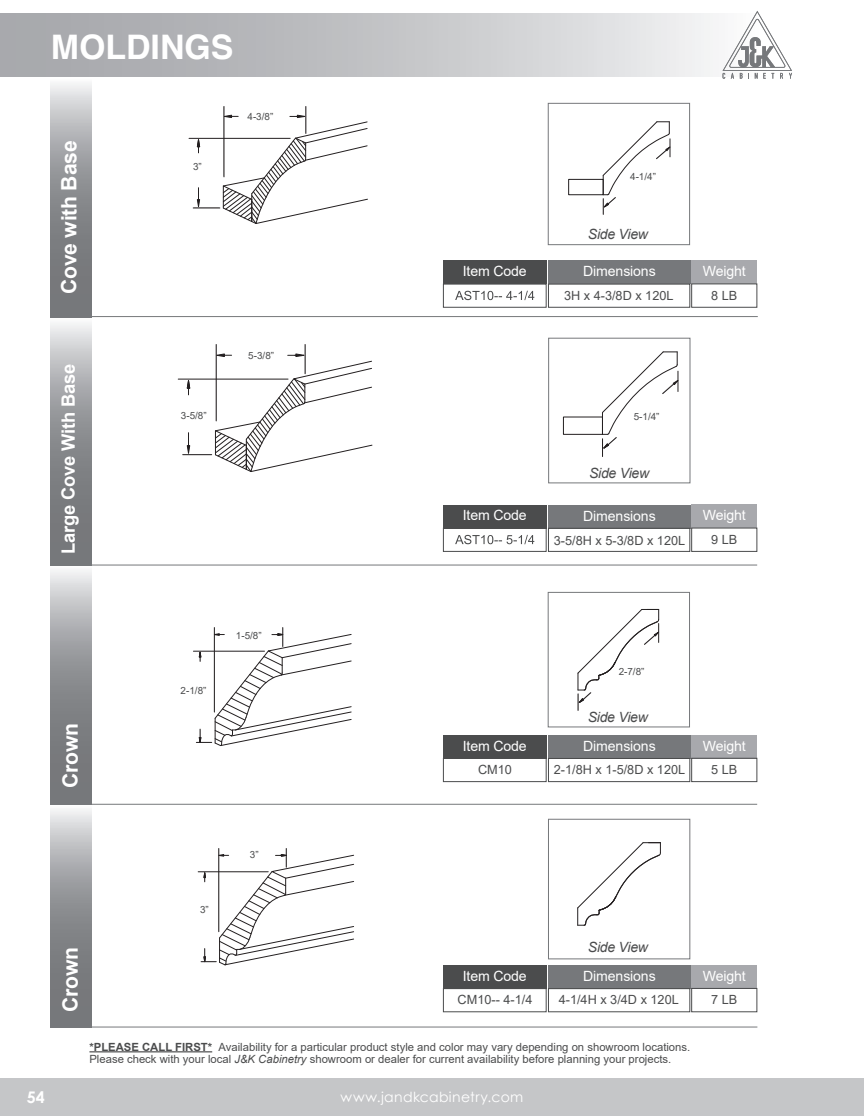
<style>
.page{position:relative;width:864px;height:1116px;background:#fff}
.page>*{position:absolute;margin:0;border:0;box-sizing:border-box;transform-origin:0 0}
.t1{font:700 33.8px "Helvetica";color:#fff}
.t2{font:700 21.2px "Arial";letter-spacing:-.01em;color:#fff}
.t3{font:700 18.4px "Arial";letter-spacing:-.01em;color:#fff}
.t4{font:18.4px "Century Gothic";color:#fff}
.t5{font:700 16px "Century Gothic";color:#fff}
.t6{font:14px "Arial";letter-spacing:-.01em;color:#fff}
.t7{font:italic 14px "Arial";letter-spacing:-.02em;color:#4b4c4d}
.t8{font:14px "Century Gothic";letter-spacing:.025em;color:#fff}
.t9{font:12.6px "Arial";color:#4b4c4d}
.t10{font:11.2px/12.6px "Arial";color:#4b4c4d}
.t11{font:9.8px "Arial";color:#4b4c4d}
.s1{font-weight:700}
.s2{font-style:italic}
</style>
<div class="page">
<svg style="left:51px;top:809px;width:40px;height:218px;background:#96989b"></svg>
<svg style="left:51px;top:570px;width:40px;height:235px;background:#96989b"></svg>
<svg style="left:51px;top:323px;width:40px;height:243px;background:#96989b"></svg>
<svg style="left:51px;top:83px;width:40px;height:234px;background:#96989b"></svg>
<div style="left:0;top:14px;width:758px;height:63px;background:linear-gradient(to right,#9e9fa3,#f0f0f1)"></div>
<hr style="left:89px;top:1051px;width:123px;height:1px;background:#4b4c4d">
<div style="left:548px;top:103px;width:142px;height:142px;border:1px solid #76787b"></div>
<hr style="left:52px;top:1027px;width:705px;height:1px;background:#76787b">
<div style="left:548px;top:261px;width:142px;height:23px;background:#76787b"></div>
<div style="left:691px;top:261px;width:66px;height:23px;background:#a8a9ad"></div>
<div style="left:691px;top:284px;width:66px;height:24px;border:1px solid #4b4c4d"></div>
<div style="left:548px;top:284px;width:142px;height:24px;border:1px solid #4b4c4d"></div>
<div style="left:443px;top:261px;width:104px;height:23px;background:#4b4c4d"></div>
<div style="left:443px;top:284px;width:104px;height:24px;border:1px solid #4b4c4d"></div>
<svg style="left:455px;top:291px;width:79px;height:9px"></svg>
<hr style="left:189px;top:138px;width:101px;height:1px;background:#231f20">
<svg style="left:193px;top:106px;width:175px;height:118px"></svg>
<div style="left:569px;top:179px;width:34px;height:16px;border:1px solid #231f20"></div>
<svg style="left:603px;top:121px;width:68px;height:93px"></svg>
<div style="left:548px;top:338px;width:142px;height:145px;border:1px solid #76787b"></div>
<hr style="left:52px;top:565px;width:705px;height:1px;background:#76787b">
<div style="left:548px;top:505px;width:142px;height:23px;background:#76787b"></div>
<div style="left:691px;top:505px;width:66px;height:23px;background:#a8a9ad"></div>
<div style="left:691px;top:528px;width:66px;height:24px;border:1px solid #4b4c4d"></div>
<div style="left:548px;top:528px;width:142px;height:24px;border:1px solid #4b4c4d"></div>
<div style="left:443px;top:505px;width:104px;height:23px;background:#4b4c4d"></div>
<div style="left:443px;top:528px;width:104px;height:24px;border:1px solid #4b4c4d"></div>
<svg style="left:455px;top:535px;width:79px;height:9px"></svg>
<div style="left:548px;top:592px;width:142px;height:135px;border:1px solid #76787b"></div>
<hr style="left:52px;top:804px;width:705px;height:1px;background:#76787b">
<div style="left:548px;top:735px;width:142px;height:23px;background:#76787b"></div>
<div style="left:691px;top:735px;width:66px;height:23px;background:#a8a9ad"></div>
<div style="left:691px;top:758px;width:66px;height:24px;border:1px solid #4b4c4d"></div>
<div style="left:548px;top:758px;width:142px;height:24px;border:1px solid #4b4c4d"></div>
<div style="left:443px;top:735px;width:104px;height:23px;background:#4b4c4d"></div>
<div style="left:443px;top:758px;width:104px;height:24px;border:1px solid #4b4c4d"></div>
<hr style="left:193px;top:651px;width:72px;height:1px;background:#231f20">
<svg style="left:196px;top:628px;width:156px;height:118px"></svg>
<svg style="left:578px;top:609px;width:82px;height:101px"></svg>
<hr style="left:178px;top:379px;width:110px;height:1px;background:#231f20">
<hr style="left:216px;top:344px;width:1px;height:77px;background:#231f20">
<hr style="left:305px;top:344px;width:1px;height:30px;background:#231f20">
<svg style="left:183px;top:354px;width:189px;height:118px"></svg>
<svg style="left:602px;top:352px;width:77px;height:105px"></svg>
<hr style="left:198px;top:871px;width:70px;height:1px;background:#231f20">
<svg style="left:201px;top:848px;width:153px;height:117px"></svg>
<div style="left:548px;top:819px;width:142px;height:140px;border:1px solid #76787b"></div>
<div style="left:548px;top:965px;width:142px;height:24px;background:#76787b"></div>
<div style="left:691px;top:965px;width:66px;height:23px;background:#a8a9ad"></div>
<div style="left:691px;top:988px;width:66px;height:24px;border:1px solid #4b4c4d"></div>
<div style="left:548px;top:988px;width:142px;height:24px;border:1px solid #4b4c4d"></div>
<div style="left:443px;top:965px;width:104px;height:24px;background:#4b4c4d"></div>
<div style="left:443px;top:988px;width:104px;height:24px;border:1px solid #4b4c4d"></div>
<svg style="left:577px;top:842px;width:84px;height:84px"></svg>
<hr style="left:53px;top:316px;width:705px;height:1px;background:#76787b">
<div style="left:0;top:1078px;width:864px;height:38px;background:#c5c6c8"></div>
<svg style="left:723px;top:11px;width:69px;height:68px"></svg>
<h1 class="t1" style="left:51px;top:19px;width:184px">MOLDINGS</h1>
<h2 class="t2" style="left:54px;top:294px;width:155px;rotate:-90deg">Cove with Base</h2>
<p class="t11" style="left:193px;top:159px;width:10px">3”</p>
<p class="t11" style="left:248px;top:109px;width:27px">4-3/8”</p>
<h3 class="t3" style="left:55px;top:554px;width:191px;rotate:-90deg">Large Cove With Base</h3>
<p class="t11" style="left:181px;top:409px;width:27px">3-5/8”</p>
<p class="t11" style="left:248px;top:349px;width:27px">5-3/8”</p>
<h2 class="t2" style="left:55px;top:788px;width:66px;rotate:-90deg">Crown</h2>
<h2 class="t2" style="left:55px;top:1012px;width:66px;rotate:-90deg">Crown</h2>
<p class="t11" style="left:181px;top:684px;width:27px">2-1/8”</p>
<p class="t11" style="left:236px;top:628px;width:27px">1-5/8”</p>
<p class="t11" style="left:200px;top:903px;width:10px">3”</p>
<p class="t11" style="left:250px;top:848px;width:10px">3”</p>
<p class="t6" style="left:463px;top:262px;width:66px">Item Code</p>
<p class="t11" style="left:630px;top:170px;width:27px">4-1/4”</p>
<p class="t7" style="left:588px;top:225px;width:62px">Side View</p>
<p class="t6" style="left:583px;top:262px;width:74px">Dimensions</p>
<p class="t6" style="left:703px;top:262px;width:44px">Weight</p>
<p class="t9" style="left:711px;top:287px;width:28px">8 LB</p>
<p class="t9" style="left:564px;top:287px;width:111px">3H x 4-3/8D x 120L</p>
<p class="t6" style="left:463px;top:506px;width:66px">Item Code</p>
<p class="t11" style="left:634px;top:410px;width:27px">5-1/4”</p>
<p class="t7" style="left:589px;top:464px;width:62px">Side View</p>
<p class="t6" style="left:583px;top:506px;width:74px">Dimensions</p>
<p class="t6" style="left:703px;top:506px;width:44px">Weight</p>
<p class="t9" style="left:711px;top:531px;width:28px">9 LB</p>
<p class="t9" style="left:554px;top:532px;width:133px">3-5/8H x 5-3/8D x 120L</p>
<p class="t6" style="left:463px;top:736px;width:66px">Item Code</p>
<p class="t9" style="left:478px;top:761px;width:35px">CM10</p>
<p class="t11" style="left:619px;top:665px;width:27px">2-7/8”</p>
<p class="t7" style="left:588px;top:708px;width:62px">Side View</p>
<p class="t6" style="left:583px;top:736px;width:74px">Dimensions</p>
<p class="t6" style="left:703px;top:736px;width:44px">Weight</p>
<p class="t9" style="left:711px;top:761px;width:28px">5 LB</p>
<p class="t9" style="left:554px;top:761px;width:133px">2-1/8H x 1-5/8D x 120L</p>
<p class="t6" style="left:463px;top:966px;width:66px">Item Code</p>
<p class="t9" style="left:458px;top:991px;width:76px">CM10-- 4-1/4</p>
<p class="t7" style="left:588px;top:938px;width:62px">Side View</p>
<p class="t6" style="left:583px;top:966px;width:74px">Dimensions</p>
<p class="t6" style="left:703px;top:966px;width:44px">Weight</p>
<p class="t9" style="left:711px;top:991px;width:28px">7 LB</p>
<p class="t9" style="left:559px;top:991px;width:122px">4-1/4H x 3/4D x 120L</p>
<p class="t10" style="left:89px;top:1040px;width:602px"><span class="s1">*PLEASE CALL FIRST*</span> Availability for a particular product style and color may vary depending on showroom locations.<br>Please check with your local <span class="s2">J&amp;K Cabinetry</span> showroom or dealer for current availability before planning your projects.</p>
<h3 class="t4" style="left:21px;top:1082px;width:22px">75</h3>
<h3 class="t5" style="left:27px;top:1085px;width:19px">54</h3>
<p class="t8" style="left:341px;top:1088px;width:184px">www.jandkcabinetry.com</p>
</div>
